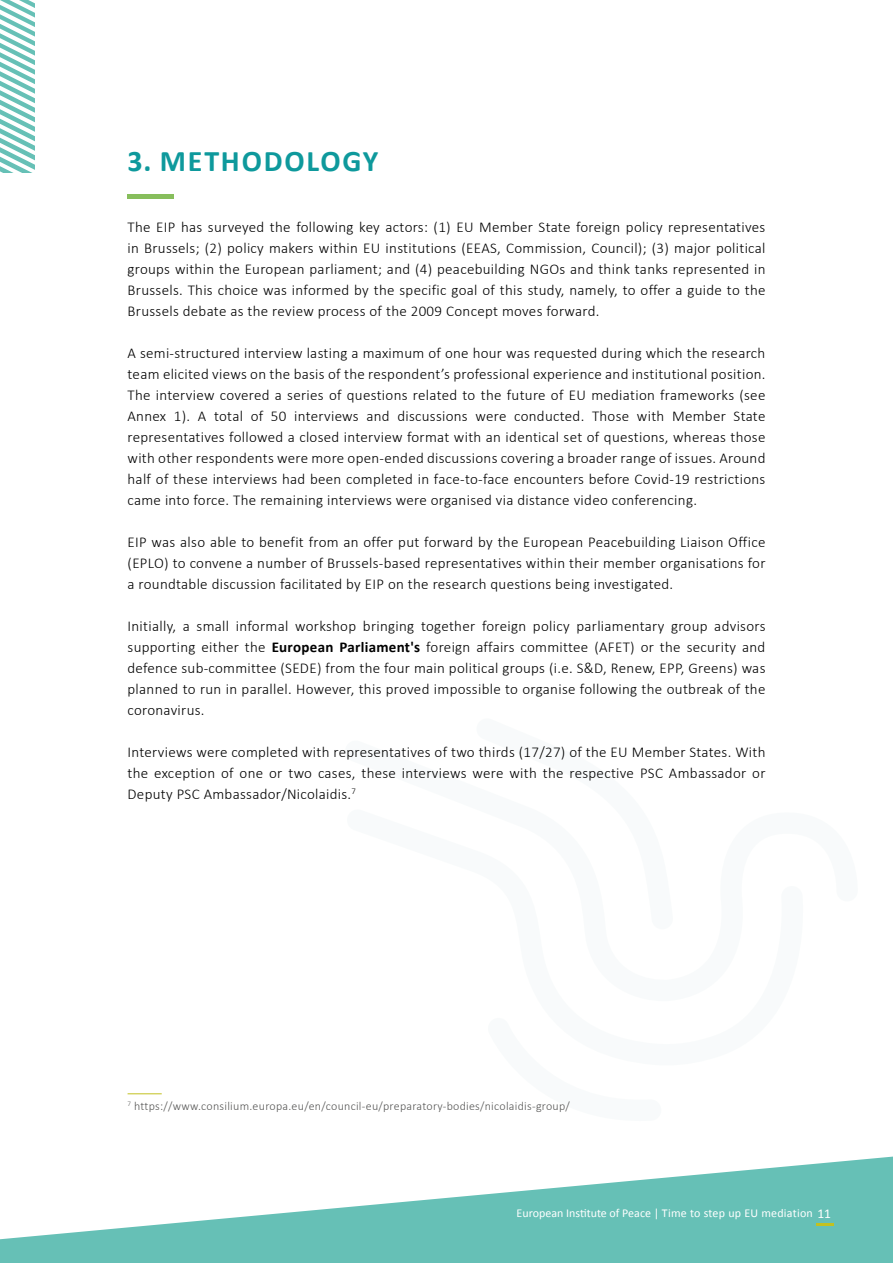
<style>
.page{position:relative;width:893px;height:1263px;background:#fff}
.page>*{position:absolute;margin:0;border:0;box-sizing:border-box;transform-origin:0 0}
.t1{font:700 30px "Calibri";letter-spacing:.06em;color:#0e999c}
.Corpo_A_A{font:300 15px/21px "Calibri";letter-spacing:.02em;color:#000;text-align:justify}
.Corpo_A_A-2{font:300 12px "Calibri";letter-spacing:.02em;color:#575756}
.t2{font:12px "Calibri";color:#fff}
.s1{font-weight:700}
.s2{font-size:13.5px}
</style>
<div class="page">
<svg style="left:74px;top:1156px;width:819px;height:107px;fill:#66c0b6"></svg>
<svg style="left:0;top:1232px;width:74px;height:31px;background:#78c7bf"></svg>
<svg style="left:816px;top:1224px;width:17px;height:2px"></svg>
<svg style="left:0;top:0;width:35px;height:173px"></svg>
<div style="left:128px;top:194px;width:46px;height:5px;background:#87be5c"></div>
<hr style="left:128px;top:1093px;width:34px;height:1px;background:#c2c120">
<p class="t1" style="left:128px;top:142px;width:252px">3. METHODOLOGY</p>
<p class="Corpo_A_A" style="left:128px;top:216px;width:639px">The EIP has surveyed the following key actors: (1) EU Member State foreign policy representatives in Brussels; (2) policy makers within EU institutions (EEAS, Commission, Council); (3) major political groups within the European parliament; and (4) peacebuilding NGOs and think tanks represented in Brussels. This choice was informed by the specific goal of this study, namely, to offer a guide to the Brussels debate as the review process of the 2009 Concept moves forward.</p>
<p class="Corpo_A_A" style="left:128px;top:342px;width:639px">A semi-structured interview lasting a maximum of one hour was requested during which the research team elicited views on the basis of the respondent’s professional experience and institutional position.<br>The interview covered a series of questions related to the future of EU mediation frameworks (see Annex 1). A total of 50 interviews and discussions were conducted. Those with Member State representatives followed a closed interview format with an identical set of questions, whereas those with other respondents were more open-ended discussions covering a broader range of issues. Around half of these interviews had been completed in face-to-face encounters before Covid-19 restrictions came into force. The remaining interviews were organised via distance video conferencing.</p>
<p class="Corpo_A_A" style="left:128px;top:531px;width:639px">EIP was also able to benefit from an offer put forward by the European Peacebuilding Liaison Office (EPLO) to convene a number of Brussels-based representatives within their member organisations for a roundtable discussion facilitated by EIP on the research questions being investigated.</p>
<p class="Corpo_A_A" style="left:128px;top:615px;width:639px">Initially, a small informal workshop bringing together foreign policy parliamentary group advisors supporting either the <span class="s1">European Parliament's</span> foreign affairs committee (AFET) or the security and defence sub-committee (SEDE) from the four main political groups (i.e. S&amp;D, Renew, EPP, Greens) was planned to run in parallel. However, this proved impossible to organise following the outbreak of the coronavirus.</p>
<p class="Corpo_A_A" style="left:128px;top:741px;width:639px">Interviews were completed with representatives of two thirds (17/27) of the EU Member States. With the exception of one or two cases, these interviews were with the respective PSC Ambassador or Deputy PSC Ambassador/Nicolaidis.<sup>7</sup></p>
<p class="Corpo_A_A-2" style="left:128px;top:1099px;width:444px"><sup>7</sup> https://www.consilium.europa.eu/en/council-eu/preparatory-bodies/nicolaidis-group/</p>
<p class="t2" style="left:517px;top:1205px;width:316px">European Institute of Peace | Time to step up EU mediation <span class="s2">11</span></p>
</div>
